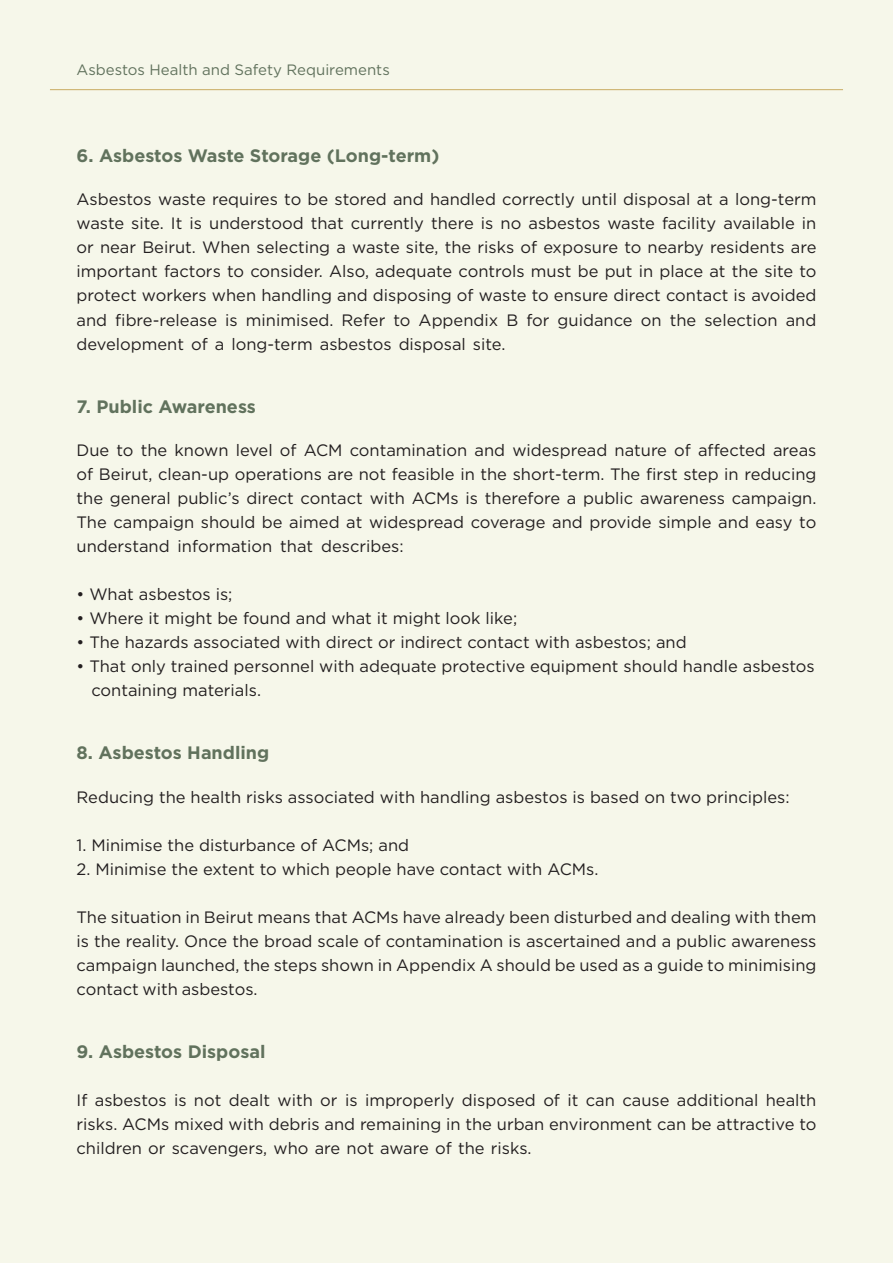
<style>
.page{position:relative;width:893px;height:1263px;background:#f6f7ea}
.page>*{position:absolute;margin:0;border:0;box-sizing:border-box;transform-origin:0 0}
.t1{font:700 18px "Gotham";color:#61725d}
.t2{font:16.5px/24px "Gotham";color:#231f20;text-align:justify}
.t3{font:15px "Gotham";color:#61725d}
</style>
<div class="page">
<hr style="left:50px;top:89px;width:793px;height:1px;background:#c9ab62">
<p class="t3" style="left:77px;top:61px;width:315px">Asbestos Health and Safety Requirements</p>
<p class="t1" style="left:77px;top:145px;width:364px">6. Asbestos Waste Storage (Long-term)</p>
<p class="t2" style="left:77px;top:187px;width:741px">Asbestos waste requires to be stored and handled correctly until disposal at a long-term waste site. It is understood that currently there is no asbestos waste facility available in or near Beirut. When selecting a waste site, the risks of exposure to nearby residents are important factors to consider. Also, adequate controls must be put in place at the site to protect workers when handling and disposing of waste to ensure direct contact is avoided and fibre-release is minimised. Refer to Appendix B for guidance on the selection and development of a long-term asbestos disposal site.</p>
<p class="t1" style="left:77px;top:396px;width:181px">7. Public Awareness</p>
<p class="t2" style="left:77px;top:438px;width:741px">Due to the known level of ACM contamination and widespread nature of affected areas of Beirut, clean-up operations are not feasible in the short-term. The first step in reducing the general public’s direct contact with ACMs is therefore a public awareness campaign.<br>The campaign should be aimed at widespread coverage and provide simple and easy to understand information that describes:</p>
<p class="t2" style="left:77px;top:582px;width:157px">• What asbestos is;</p>
<p class="t2" style="left:77px;top:606px;width:442px">• Where it might be found and what it might look like;</p>
<p class="t2" style="left:77px;top:630px;width:612px">• The hazards associated with direct or indirect contact with asbestos; and</p>
<p class="t2" style="left:77px;top:654px;width:740px">• That only trained personnel with adequate protective equipment should handle asbestos</p>
<p class="t2" style="left:91px;top:678px;width:171px">containing materials.</p>
<p class="t1" style="left:77px;top:742px;width:194px">8. Asbestos Handling</p>
<p class="t2" style="left:77px;top:784px;width:715px">Reducing the health risks associated with handling asbestos is based on two principles:</p>
<p class="t2" style="left:77px;top:832px;width:334px">1. Minimise the disturbance of ACMs; and</p>
<p class="t2" style="left:77px;top:856px;width:523px">2. Minimise the extent to which people have contact with ACMs.</p>
<p class="t2" style="left:77px;top:904px;width:741px">The situation in Beirut means that ACMs have already been disturbed and dealing with them is the reality. Once the broad scale of contamination is ascertained and a public awareness campaign launched, the steps shown in Appendix A should be used as a guide to minimising contact with asbestos.</p>
<p class="t1" style="left:77px;top:1041px;width:190px">9. Asbestos Disposal</p>
<p class="t2" style="left:77px;top:1087px;width:741px">If asbestos is not dealt with or is improperly disposed of it can cause additional health risks. ACMs mixed with debris and remaining in the urban environment can be attractive to children or scavengers, who are not aware of the risks.</p>
</div>
